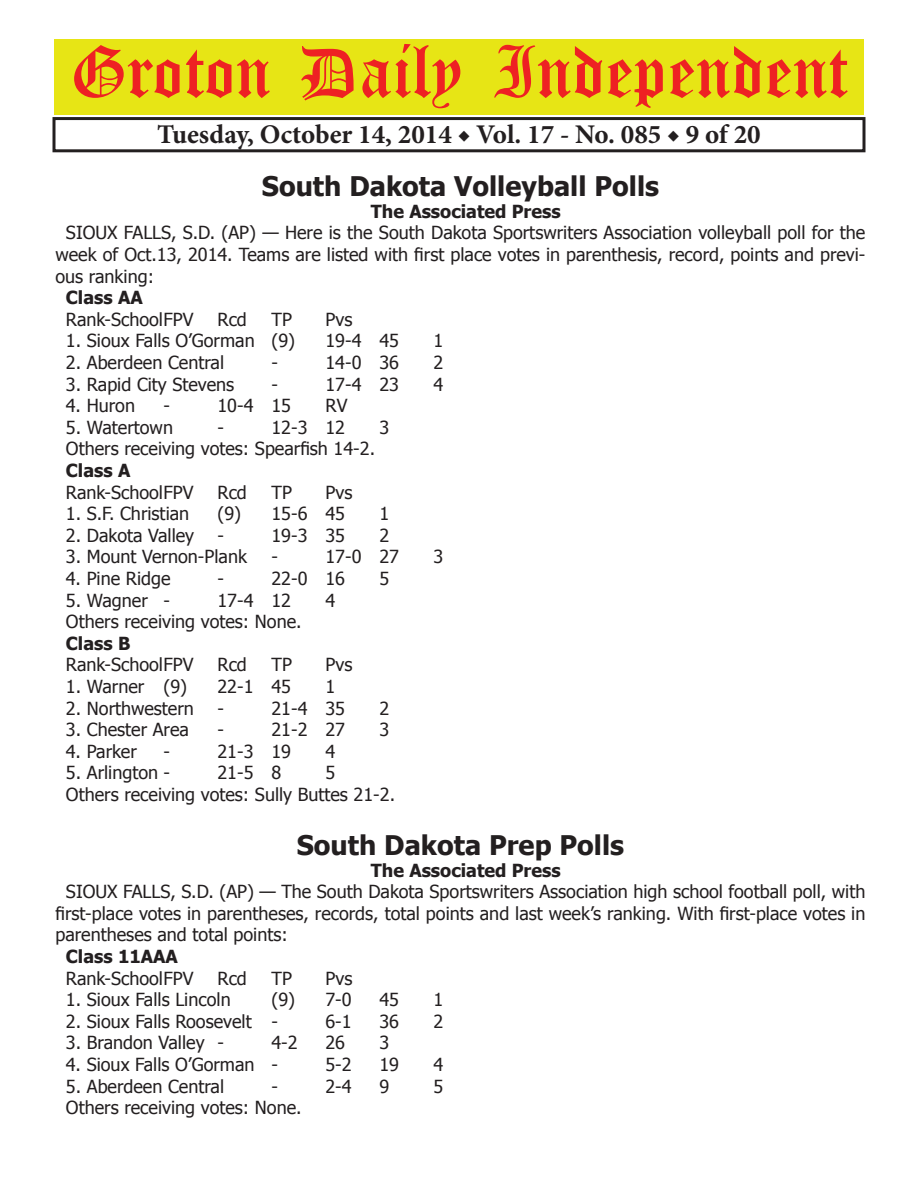
<style>
.page{position:relative;width:918px;height:1188px;background:#fff}
.page>*{position:absolute;margin:0;border:0;box-sizing:border-box;transform-origin:0 0}
.t1{font:54px "Old English Five";color:#ee2123}
.t2{font:700 27px "Tahoma";color:#231f20}
.t3{font:700 27px "Minion Pro";color:#231f20}
.t4{font:18px/21.6px "Tahoma";color:#231f20;text-align:justify}
.t5{font:700 18px "Tahoma";color:#231f20}
</style>
<div class="page">
<div style="left:52px;top:117px;width:814px;height:35px;border:3px solid #231f20"></div>
<div style="left:54px;top:40px;width:810px;height:75px;background:#e7e515"></div>
<h1 class="t1" style="left:70px;top:47px;width:779px">Groton Daily Independent</h1>
<h2 class="t3" style="left:157px;top:116px;width:605px">Tuesday, October 14, 2014 ◆ Vol. 17 - No. 085 ◆ 9 of 20</h2>
<h2 class="t2" style="left:262px;top:167px;width:399px">South Dakota Volleyball Polls</h2>
<p class="t5" style="left:371px;top:199px;width:191px">The Associated Press</p>
<p class="t4" style="left:55px;top:221px;width:811px;text-indent:10px">SIOUX FALLS, S.D. (AP) — Here is the South Dakota Sportswriters Association volleyball poll for the week of Oct.13, 2014. Teams are listed with first place votes in parenthesis, record, points and previ&shy;ous ranking:</p>
<p class="t5" style="left:66px;top:285px;width:78px">Class AA</p>
<p class="t4" style="left:66px;top:308px;width:129px">Rank-SchoolFPV</p>
<p class="t4" style="left:217px;top:308px;width:31px">Rcd</p>
<p class="t4" style="left:271px;top:308px;width:22px">TP</p>
<p class="t4" style="left:325px;top:308px;width:28px">Pvs</p>
<p class="t4" style="left:66px;top:329px;width:231px">1. Sioux Falls O’Gorman (9)</p>
<p class="t4" style="left:325px;top:329px;width:75px">19-4 45</p>
<p class="t4" style="left:433px;top:329px;width:11px">1</p>
<p class="t4" style="left:66px;top:351px;width:160px">2. Aberdeen Central</p>
<p class="t4" style="left:271px;top:351px;width:8px">-</p>
<p class="t4" style="left:325px;top:351px;width:75px">14-0 36</p>
<p class="t4" style="left:433px;top:351px;width:11px">2</p>
<p class="t4" style="left:66px;top:372px;width:170px">3. Rapid City Stevens</p>
<p class="t4" style="left:271px;top:372px;width:8px">-</p>
<p class="t4" style="left:325px;top:372px;width:75px">17-4 23</p>
<p class="t4" style="left:433px;top:372px;width:11px">4</p>
<p class="t4" style="left:66px;top:394px;width:71px">4. Huron</p>
<p class="t4" style="left:163px;top:394px;width:8px">-</p>
<p class="t4" style="left:217px;top:394px;width:75px">10-4 15</p>
<p class="t4" style="left:325px;top:394px;width:23px">RV</p>
<p class="t4" style="left:66px;top:416px;width:109px">5. Watertown</p>
<p class="t4" style="left:217px;top:416px;width:8px">-</p>
<p class="t4" style="left:271px;top:416px;width:75px">12-3 12</p>
<p class="t4" style="left:379px;top:416px;width:11px">3</p>
<p class="t4" style="left:66px;top:437px;width:311px">Others receiving votes: Spearfish 14-2.</p>
<p class="t5" style="left:66px;top:458px;width:66px">Class A</p>
<p class="t4" style="left:66px;top:480px;width:129px">Rank-SchoolFPV</p>
<p class="t4" style="left:217px;top:480px;width:31px">Rcd</p>
<p class="t4" style="left:271px;top:480px;width:22px">TP</p>
<p class="t4" style="left:325px;top:480px;width:28px">Pvs</p>
<p class="t4" style="left:66px;top:502px;width:125px">1. S.F. Christian</p>
<p class="t4" style="left:217px;top:502px;width:129px">(9) 15-6 45</p>
<p class="t4" style="left:379px;top:502px;width:11px">1</p>
<p class="t4" style="left:66px;top:524px;width:130px">2. Dakota Valley</p>
<p class="t4" style="left:217px;top:524px;width:8px">-</p>
<p class="t4" style="left:271px;top:524px;width:75px">19-3 35</p>
<p class="t4" style="left:379px;top:524px;width:11px">2</p>
<p class="t4" style="left:66px;top:545px;width:183px">3. Mount Vernon-Plank</p>
<p class="t4" style="left:271px;top:545px;width:8px">-</p>
<p class="t4" style="left:325px;top:545px;width:75px">17-0 27</p>
<p class="t4" style="left:433px;top:545px;width:11px">3</p>
<p class="t4" style="left:66px;top:567px;width:106px">4. Pine Ridge</p>
<p class="t4" style="left:217px;top:567px;width:8px">-</p>
<p class="t4" style="left:271px;top:567px;width:75px">22-0 16</p>
<p class="t4" style="left:379px;top:567px;width:11px">5</p>
<p class="t4" style="left:66px;top:588px;width:106px">5. Wagner -</p>
<p class="t4" style="left:217px;top:588px;width:75px">17-4 12</p>
<p class="t4" style="left:325px;top:588px;width:11px">4</p>
<p class="t4" style="left:66px;top:610px;width:237px">Others receiving votes: None.</p>
<p class="t5" style="left:66px;top:631px;width:66px">Class B</p>
<p class="t4" style="left:66px;top:653px;width:129px">Rank-SchoolFPV</p>
<p class="t4" style="left:217px;top:653px;width:31px">Rcd</p>
<p class="t4" style="left:271px;top:653px;width:22px">TP</p>
<p class="t4" style="left:325px;top:653px;width:28px">Pvs</p>
<p class="t4" style="left:66px;top:675px;width:123px">1. Warner (9)</p>
<p class="t4" style="left:217px;top:675px;width:75px">22-1 45</p>
<p class="t4" style="left:325px;top:675px;width:11px">1</p>
<p class="t4" style="left:66px;top:696px;width:129px">2. Northwestern</p>
<p class="t4" style="left:217px;top:696px;width:8px">-</p>
<p class="t4" style="left:271px;top:696px;width:75px">21-4 35</p>
<p class="t4" style="left:379px;top:696px;width:11px">2</p>
<p class="t4" style="left:66px;top:718px;width:124px">3. Chester Area</p>
<p class="t4" style="left:217px;top:718px;width:8px">-</p>
<p class="t4" style="left:271px;top:718px;width:75px">21-2 27</p>
<p class="t4" style="left:379px;top:718px;width:11px">3</p>
<p class="t4" style="left:66px;top:740px;width:72px">4. Parker</p>
<p class="t4" style="left:163px;top:740px;width:8px">-</p>
<p class="t4" style="left:217px;top:740px;width:75px">21-3 19</p>
<p class="t4" style="left:325px;top:740px;width:11px">4</p>
<p class="t4" style="left:66px;top:761px;width:106px">5. Arlington -</p>
<p class="t4" style="left:217px;top:761px;width:65px">21-5 8</p>
<p class="t4" style="left:66px;top:761px;width:331px;text-indent:260px">5<br>Others receiving votes: Sully Buttes 21-2.</p>
<h2 class="t2" style="left:297px;top:826px;width:329px">South Dakota Prep Polls</h2>
<p class="t5" style="left:371px;top:857px;width:191px">The Associated Press</p>
<p class="t4" style="left:55px;top:880px;width:811px;text-indent:10px">SIOUX FALLS, S.D. (AP) — The South Dakota Sportswriters Association high school football poll, with first-place votes in parentheses, records, total points and last week’s ranking. With first-place votes in parentheses and total points:</p>
<p class="t5" style="left:66px;top:944px;width:113px">Class 11AAA</p>
<p class="t4" style="left:66px;top:966px;width:129px">Rank-SchoolFPV</p>
<p class="t4" style="left:217px;top:966px;width:31px">Rcd</p>
<p class="t4" style="left:271px;top:966px;width:22px">TP</p>
<p class="t4" style="left:325px;top:966px;width:28px">Pvs</p>
<p class="t4" style="left:66px;top:988px;width:166px">1. Sioux Falls Lincoln</p>
<p class="t4" style="left:271px;top:988px;width:82px">(9) 7-0</p>
<p class="t4" style="left:379px;top:988px;width:21px">45</p>
<p class="t4" style="left:433px;top:988px;width:11px">1</p>
<p class="t4" style="left:66px;top:1010px;width:214px">2. Sioux Falls Roosevelt -</p>
<p class="t4" style="left:325px;top:1010px;width:28px">6-1</p>
<p class="t4" style="left:379px;top:1010px;width:21px">36</p>
<p class="t4" style="left:433px;top:1010px;width:11px">2</p>
<p class="t4" style="left:66px;top:1031px;width:160px">3. Brandon Valley -</p>
<p class="t4" style="left:271px;top:1031px;width:28px">4-2</p>
<p class="t4" style="left:325px;top:1031px;width:21px">26</p>
<p class="t4" style="left:379px;top:1031px;width:11px">3</p>
<p class="t4" style="left:66px;top:1053px;width:214px">4. Sioux Falls O’Gorman -</p>
<p class="t4" style="left:325px;top:1053px;width:28px">5-2</p>
<p class="t4" style="left:379px;top:1053px;width:21px">19</p>
<p class="t4" style="left:433px;top:1053px;width:11px">4</p>
<p class="t4" style="left:66px;top:1074px;width:160px">5. Aberdeen Central</p>
<p class="t4" style="left:271px;top:1074px;width:8px">-</p>
<p class="t4" style="left:325px;top:1074px;width:28px">2-4</p>
<p class="t4" style="left:379px;top:1074px;width:11px">9</p>
<p class="t4" style="left:433px;top:1074px;width:11px">5</p>
<p class="t4" style="left:66px;top:1096px;width:237px">Others receiving votes: None.</p>
</div>
